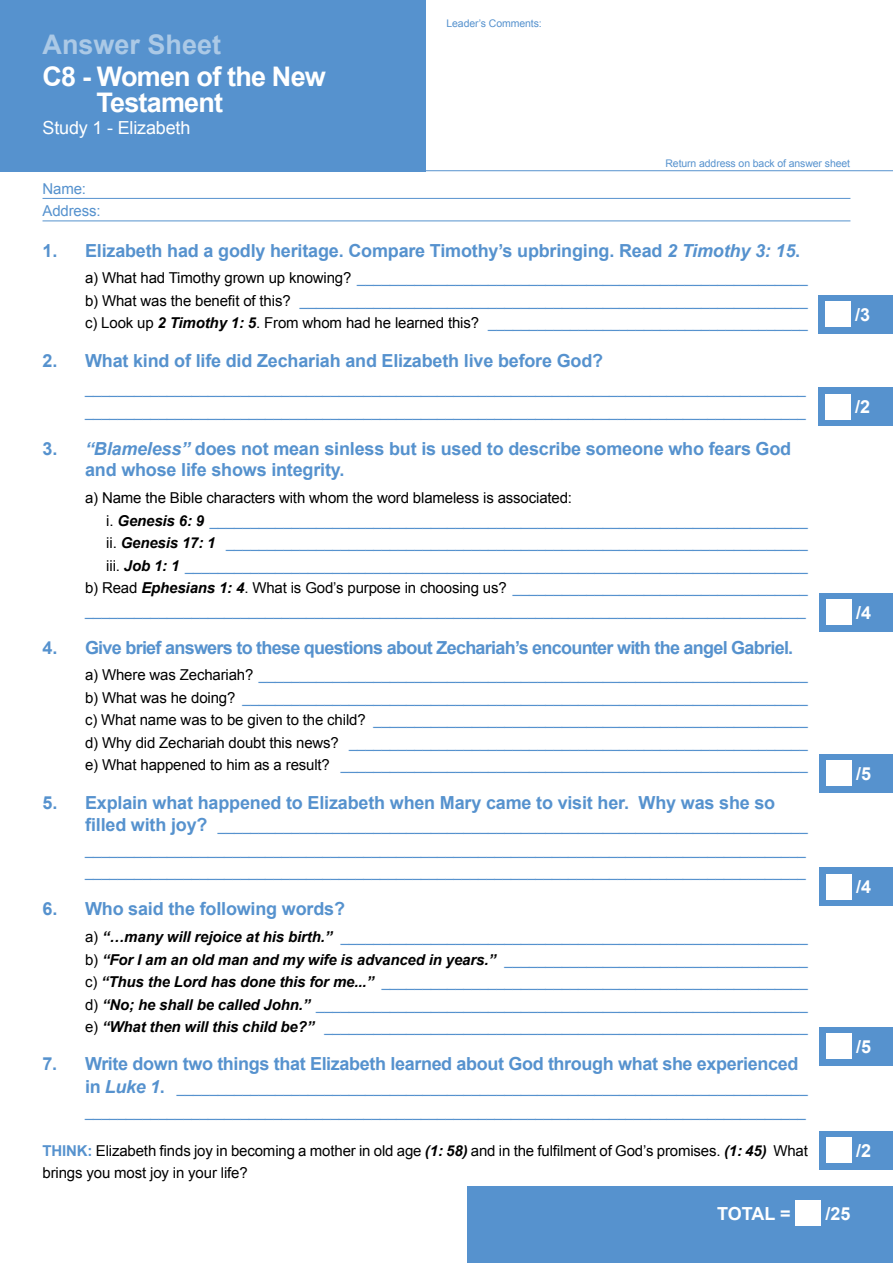
<style>
.page{position:relative;width:893px;height:1263px;background:#fff}
.page>*{position:absolute;margin:0;border:0;box-sizing:border-box;transform-origin:0 0}
.t1{font:700 27px/26.4px "Arial";letter-spacing:-.03em;color:#fff}
.t2{font:700 27px "Arial";color:#abc9e6}
.t3{font:700 18px/21.6px "Arial";letter-spacing:-.01em;color:#5692ce}
.t4{font:700 18px "Arial";letter-spacing:-.04em;color:#5692ce}
.t5{font:700 18px "Arial";color:#fff}
.t6{font:18px "Arial";letter-spacing:-.01em;color:#fff}
.t7{font:15px/22.5px "Arial";letter-spacing:-.01em;color:#5692ce;text-align:justify}
.t8{font:15px/22.5px "Arial";letter-spacing:-.01em;color:#000}
.t9{font:10.5px "Arial";letter-spacing:-.01em;color:#5692ce}
.s1{font-style:italic}
.s2{color:#000}
.s3{font-weight:700;font-style:italic;color:#000}
.s4{font-weight:700;font-style:italic}
.s5{color:#5692ce}
.s6{font-weight:700;font-size:18px}
.s7{font-weight:700;font-style:italic;font-size:18px}
.s8{font-weight:700;color:#5692ce}
</style>
<div class="page">
<div style="left:0;top:0;width:425px;height:171px;background:#5692ce"></div>
<div style="left:468px;top:1186px;width:425px;height:77px;background:#5692ce"></div>
<div style="left:796px;top:1200px;width:25px;height:26px;background:#fff"></div>
<div style="left:819px;top:295px;width:74px;height:38px;background:#5692ce"></div>
<div style="left:825px;top:301px;width:26px;height:26px;background:#fff"></div>
<hr style="left:43px;top:198px;width:807px;height:1px;background:#5692ce">
<hr style="left:43px;top:221px;width:807px;height:1px;background:#5692ce">
<hr style="left:425px;top:170px;width:468px;height:1px;background:#5692ce">
<div style="left:819px;top:387px;width:74px;height:39px;background:#5692ce"></div>
<div style="left:825px;top:394px;width:26px;height:26px;background:#fff"></div>
<div style="left:820px;top:754px;width:73px;height:39px;background:#5692ce"></div>
<div style="left:826px;top:761px;width:26px;height:25px;background:#fff"></div>
<div style="left:820px;top:867px;width:73px;height:39px;background:#5692ce"></div>
<div style="left:826px;top:874px;width:26px;height:25px;background:#fff"></div>
<div style="left:820px;top:593px;width:73px;height:39px;background:#5692ce"></div>
<div style="left:826px;top:600px;width:26px;height:25px;background:#fff"></div>
<div style="left:820px;top:1027px;width:73px;height:38px;background:#5692ce"></div>
<div style="left:826px;top:1033px;width:26px;height:26px;background:#fff"></div>
<div style="left:820px;top:1131px;width:73px;height:39px;background:#5692ce"></div>
<div style="left:826px;top:1138px;width:26px;height:25px;background:#fff"></div>
<h1 class="t2" style="left:43px;top:26px;width:180px">Answer Sheet</h1>
<h1 class="t1" style="left:97px;top:64px;width:231px;text-indent:-54px">C8 - Women of the New<br>Testament</h1>
<p class="t6" style="left:43px;top:116px;width:149px">Study 1 - Elizabeth</p>
<p class="t7" style="left:43px;top:177px;width:60px">Name:<br>Address:</p>
<p class="t9" style="left:446px;top:17px;width:97px">Leader’s Comments:</p>
<p class="t9" style="left:665px;top:156px;width:186px">Return address on back of answer sheet</p>
<p class="t3" style="left:43px;top:240px;width:759px">1. Elizabeth had a godly heritage. Compare Timothy’s upbringing. Read <span class="s1">2 Timothy 3: 15</span>.</p>
<p class="t7" style="left:85px;top:267px;width:724px"><span class="s2">a) What had Timothy grown up knowing?</span> _______________________________________________________ <span class="s2">b) What was the benefit of this?</span> ______________________________________________________________ <span class="s2">c) Look up</span> <span class="s3">2 Timothy 1: 5</span><span class="s2">. From whom had he learned this?</span> _______________________________________</p>
<p class="t3" style="left:43px;top:351px;width:562px">2. What kind of life did Zechariah and Elizabeth live before God?</p>
<p class="t7" style="left:85px;top:378px;width:722px">________________________________________________________________________________________ ________________________________________________________________________________________</p>
<p class="t3" style="left:85px;top:438px;width:708px;text-indent:-43px">3. <span class="s1">“Blameless”</span> does not mean sinless but is used to describe someone who fears God and whose life shows integrity.</p>
<p class="t8" style="left:85px;top:487px;width:489px">a) Name the Bible characters with whom the word blameless is associated:</p>
<p class="t7" style="left:106px;top:509px;width:703px"><span class="s2">i.</span> <span class="s3">Genesis 6: 9</span> _________________________________________________________________________</p>
<p class="t7" style="left:106px;top:532px;width:703px"><span class="s2">ii.</span> <span class="s3">Genesis 17: 1</span> _______________________________________________________________________</p>
<p class="t7" style="left:106px;top:554px;width:703px"><span class="s2">iii.</span> <span class="s3">Job 1: 1</span> ____________________________________________________________________________</p>
<p class="t8" style="left:85px;top:577px;width:724px">b) Read <span class="s4">Ephesians 1: 4</span>. What is God’s purpose in choosing us? <span class="s5">____________________________________</span></p>
<p class="t7" style="left:85px;top:599px;width:722px">________________________________________________________________________________________</p>
<p class="t4" style="left:43px;top:635px;width:752px">4. Give brief answers to these questions about Zechariah’s encounter with the angel Gabriel.</p>
<p class="t7" style="left:85px;top:664px;width:724px"><span class="s2">a) Where was Zechariah?</span> ___________________________________________________________________ <span class="s2">b) What was he doing?</span> _____________________________________________________________________ <span class="s2">c) What name was to be given to the child?</span> _____________________________________________________ <span class="s2">d) Why did Zechariah doubt this news?</span> ________________________________________________________ <span class="s2">e) What happened to him as a result?</span> _________________________________________________________</p>
<p class="t3" style="left:43px;top:792px;width:734px">5. Explain what happened to Elizabeth when Mary came to visit her. Why was she so</p>
<p class="t7" style="left:85px;top:814px;width:724px;line-height:23.1px"><span class="s6">filled with joy?</span> ________________________________________________________________________ ________________________________________________________________________________________ ________________________________________________________________________________________</p>
<p class="t3" style="left:43px;top:899px;width:304px">6. Who said the following words?</p>
<p class="t7" style="left:85px;top:926px;width:724px"><span class="s2">a)</span> <span class="s3">“…many will rejoice at his birth.”</span> _________________________________________________________ <span class="s2">b)</span> <span class="s3">“For I am an old man and my wife is advanced in years.”</span> _____________________________________ <span class="s2">c)</span> <span class="s3">“Thus the Lord has done this for me...”</span> ____________________________________________________ <span class="s2">d)</span> <span class="s3">“No; he shall be called John.”</span> ____________________________________________________________ <span class="s2">e)</span> <span class="s3">“What then will this child be?”</span> ___________________________________________________________</p>
<p class="t3" style="left:43px;top:1054px;width:757px">7. Write down two things that Elizabeth learned about God through what she experienced</p>
<p class="t7" style="left:85px;top:1076px;width:724px;line-height:23.7px"><span class="s6">in</span> <span class="s7">Luke 1</span><span class="s6">.</span> _____________________________________________________________________________ ________________________________________________________________________________________</p>
<p class="t8" style="left:43px;top:1139px;width:767px"><span class="s8">THINK:</span> Elizabeth finds joy in becoming a mother in old age <span class="s4">(1: 58)</span> and in the fulfilment of God’s promises. <span class="s4">(1: 45)</span> What brings you most joy in your life?</p>
<p class="t5" style="left:855px;top:302px;width:17px">/3</p>
<p class="t5" style="left:855px;top:395px;width:17px">/2</p>
<p class="t5" style="left:856px;top:601px;width:17px">/4</p>
<p class="t5" style="left:856px;top:762px;width:17px">/5</p>
<p class="t5" style="left:856px;top:875px;width:17px">/4</p>
<p class="t5" style="left:856px;top:1034px;width:17px">/5</p>
<p class="t5" style="left:856px;top:1139px;width:17px">/2</p>
<p class="t5" style="left:717px;top:1202px;width:75px">TOTAL =</p>
<p class="t5" style="left:825px;top:1202px;width:27px">/25</p>
</div>
